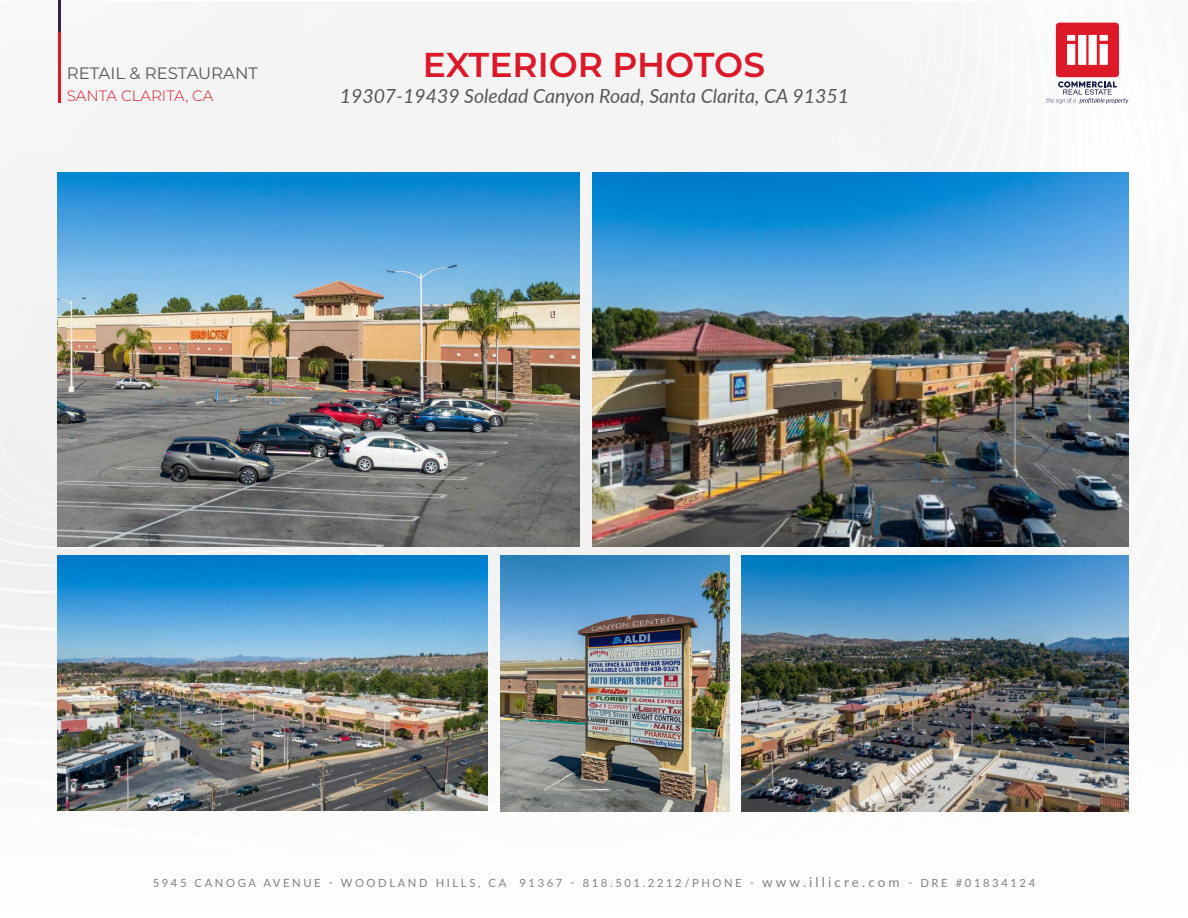
<style>
.page{position:relative;width:1188px;height:918px;background:#fff}
.page>*{position:absolute;margin:0;border:0;box-sizing:border-box;transform-origin:0 0}
.t1{font:600 34.5px "Montserrat";color:#dc1829}
.t2{font:italic 19.5px "Lato";color:#575756}
.t3{font:16.5px "Montserrat";color:#575756}
.t4{font:300 15px "Montserrat";color:#dc1829}
.t5{font:11.25px "Lato";letter-spacing:.23em;color:#808080}
.s1{font-size:13.5px}
</style>
<div class="page">
<div style="left:0;top:1px;width:1171px;height:494px;background:#f4f4f4"></div>
<hr style="left:58px;top:0;width:2px;height:32px;background:#302547">
<hr style="left:58px;top:32px;width:2px;height:71px;background:#dc1829">
<svg style="left:1046px;top:23px;width:82px;height:81px"></svg>
<img style="left:592px;top:172px;width:536px;height:375px">
<img style="left:58px;top:555px;width:430px;height:256px">
<img style="left:742px;top:555px;width:386px;height:257px">
<img style="left:58px;top:172px;width:522px;height:375px">
<img style="left:500px;top:555px;width:229px;height:257px">
<h1 class="t1" style="left:423px;top:40px;width:344px">EXTERIOR PHOTOS</h1>
<h3 class="t3" style="left:67px;top:62px;width:193px">RETAIL &amp; RESTAURANT</h3>
<h3 class="t4" style="left:67px;top:85px;width:148px">SANTA CLARITA, CA</h3>
<h2 class="t2" style="left:340px;top:82px;width:511px">19307-19439 Soledad Canyon Road, Santa Clarita, CA 91351</h2>
<p class="t5" style="left:153px;top:875px;width:884px">5945 CANOGA AVENUE - WOODLAND HILLS, CA 91367 - 818.501.2212/PHONE - <span class="s1">www.illicre.com</span> - DRE #01834124</p>
</div>
